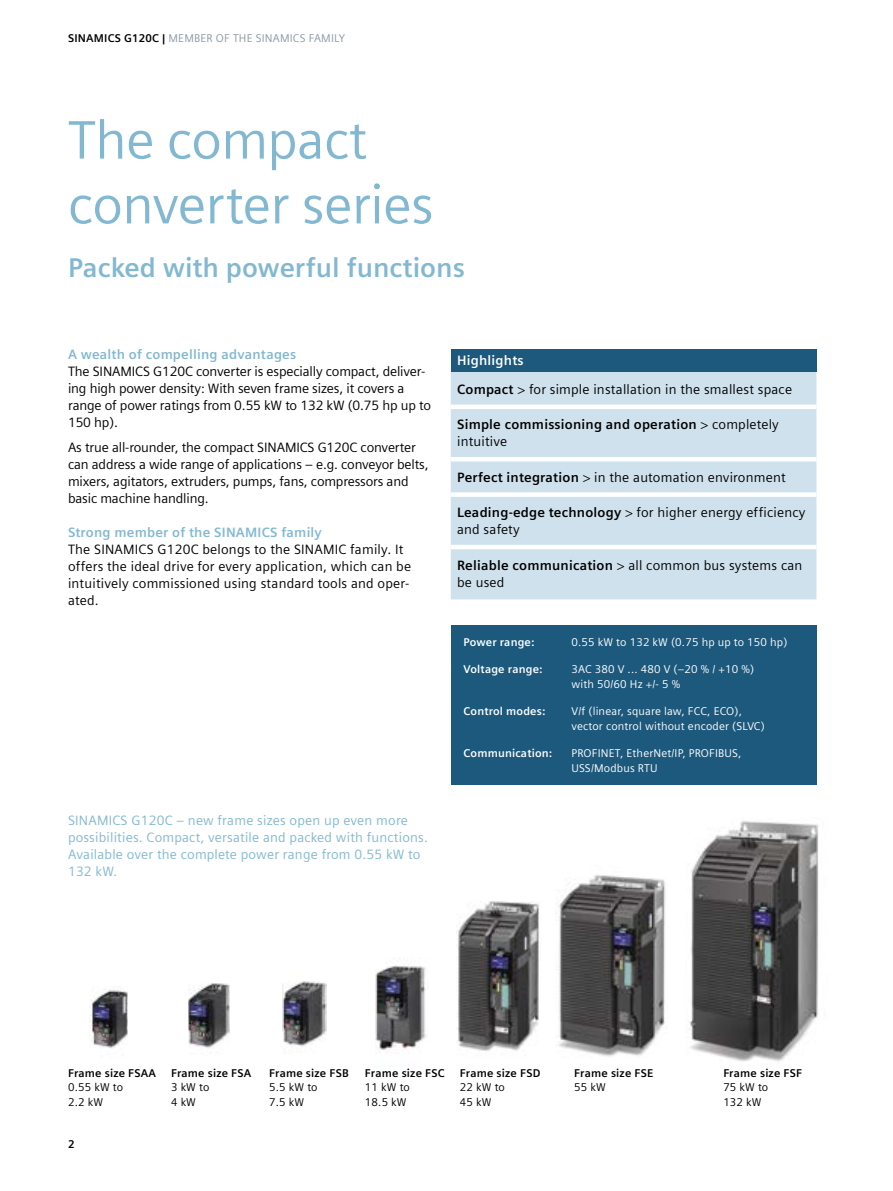
<style>
.page{position:relative;width:893px;height:1191px;background:#fff}
.page>*{position:absolute;margin:0;border:0;box-sizing:border-box;transform-origin:0 0}
.t1{font:54px/64.8px "Siemens Sans Global";letter-spacing:-.01em;color:#82b8d1}
.t2{font:700 27px "Siemens Sans Global";color:#82b8d1}
.t3{font:13.5px/17px "Siemens Sans Global";letter-spacing:.015em;color:#000}
.t4{font:13.5px/17px "Siemens Sans Global";letter-spacing:-.01em;color:#000}
.t5{font:13.5px/17px "Siemens Sans Global";letter-spacing:.015em;color:#82b8d1}
.t6{font:700 13.5px "Siemens Sans Global";letter-spacing:.015em;color:#82b8d1}
.t7{font:700 13.5px/17px "Siemens Sans Global";letter-spacing:.015em;color:#000}
.t8{font:700 13.5px "Siemens Sans Global";letter-spacing:.015em;color:#fff}
.t9{font:11.25px/14.7px "Siemens Sans Global";letter-spacing:.015em;color:#fff}
.t10{font:700 11.25px "Siemens Sans Global";letter-spacing:.015em;color:#000}
.t11{font:11.25px/14.7px "Siemens Sans Global";letter-spacing:.015em;color:#000}
.t12{font:700 11.25px "Siemens Sans Global";letter-spacing:.015em;color:#fff}
.t13{font:11.25px "Siemens Sans Global";letter-spacing:.015em;color:#8c9aa6}
.s1{font-weight:700;color:#000}
.s2{font-weight:700}
.s3{font-weight:400}
</style>
<div class="page">
<div style="left:451px;top:371px;width:365px;height:228px;background:#cfe1ec"></div>
<div style="left:451px;top:404px;width:365px;height:5px;background:#fff"></div>
<hr style="left:451px;top:457px;width:365px;height:4px;background:#fff">
<div style="left:451px;top:492px;width:365px;height:5px;background:#fff"></div>
<hr style="left:451px;top:545px;width:365px;height:4px;background:#fff">
<img style="left:90px;top:990px;width:38px;height:58px">
<img style="left:689px;top:821px;width:130px;height:240px">
<img style="left:558px;top:875px;width:108px;height:182px">
<img style="left:456px;top:901px;width:83px;height:150px">
<img style="left:376px;top:965px;width:50px;height:85px">
<img style="left:283px;top:981px;width:43px;height:66px">
<img style="left:188px;top:983px;width:42px;height:66px">
<div style="left:451px;top:625px;width:365px;height:159px;background:#1d597c"></div>
<div style="left:451px;top:349px;width:365px;height:22px;background:#1d597c"></div>
<p class="t13" style="left:68px;top:30px;width:279px"><span class="s1">SINAMICS G120C |</span> MEMBER OF THE SINAMICS FAMILY</p>
<h1 class="t1" style="left:68px;top:110px;width:367px">The compact converter series</h1>
<h2 class="t2" style="left:68px;top:252px;width:398px">Packed with powerful functions</h2>
<p class="t6" style="left:68px;top:346px;width:230px">A wealth of compelling advantages</p>
<p class="t4" style="left:68px;top:363px;width:364px">The SINAMICS G120C converter is especially compact, deliver&shy;ing high power density: With seven frame sizes, it covers a range of power ratings from 0.55 kW to 132 kW (0.75 hp up to 150 hp).</p>
<p class="t4" style="left:68px;top:439px;width:362px">As true all-rounder, the compact SINAMICS G120C converter can address a wide range of applications – e.g. conveyor belts, mixers, agitators, extruders, pumps, fans, compressors and basic machine handling.</p>
<p class="t6" style="left:68px;top:525px;width:255px">Strong member of the SINAMICS family</p>
<p class="t3" style="left:68px;top:542px;width:345px">The SINAMICS G120C belongs to the SINAMIC family. It offers the ideal drive for every application, which can be intuitively commissioned using standard tools and oper&shy;ated.</p>
<p class="t5" style="left:68px;top:812px;width:361px">SINAMICS G120C – new frame sizes open up even more possibilities. Compact, versatile and packed with functions.<br>Available over the complete power range from 0.55 kW to 132 kW.</p>
<p class="t8" style="left:457px;top:352px;width:68px">Highlights</p>
<p class="t3" style="left:457px;top:381px;width:337px"><span class="s2">Compact</span> &gt; for simple installation in the smallest space</p>
<p class="t7" style="left:457px;top:416px;width:323px">Simple commissioning and operation <span class="s3">&gt; completely intuitive</span></p>
<p class="t3" style="left:457px;top:469px;width:330px"><span class="s2">Perfect integration</span> &gt; in the automation environment</p>
<p class="t3" style="left:457px;top:504px;width:350px"><span class="s2">Leading-edge technology</span> &gt; for higher energy efficiency and safety</p>
<p class="t3" style="left:457px;top:557px;width:347px"><span class="s2">Reliable communication</span> &gt; all common bus systems can be used</p>
<p class="t12" style="left:463px;top:635px;width:72px">Power range:</p>
<p class="t9" style="left:571px;top:635px;width:217px">0.55 kW to 132 kW (0.75 hp up to 150 hp)</p>
<p class="t12" style="left:463px;top:663px;width:80px">Voltage range:</p>
<p class="t9" style="left:571px;top:662px;width:184px">3AC 380 V ... 480 V (–20 % / +10 %) with 50/60 Hz +/- 5 %</p>
<p class="t12" style="left:463px;top:705px;width:83px">Control modes:</p>
<p class="t9" style="left:571px;top:704px;width:195px">V/f (linear, square law, FCC, ECO), vector control without encoder (SLVC)</p>
<p class="t12" style="left:463px;top:747px;width:90px">Communication:</p>
<p class="t9" style="left:571px;top:746px;width:171px">PROFINET, EtherNet/IP, PROFIBUS,<br>USS/Modbus RTU</p>
<p class="t10" style="left:68px;top:1066px;width:90px">Frame size FSAA</p>
<p class="t11" style="left:68px;top:1080px;width:57px">0.55 kW to<br>2.2 kW</p>
<p class="t10" style="left:68px;top:1137px;width:8px">2</p>
<p class="t10" style="left:171px;top:1066px;width:82px">Frame size FSA</p>
<p class="t11" style="left:171px;top:1080px;width:40px">3 kW to<br>4 kW</p>
<p class="t10" style="left:269px;top:1066px;width:81px">Frame size FSB</p>
<p class="t11" style="left:269px;top:1080px;width:50px">5.5 kW to<br>7.5 kW</p>
<p class="t10" style="left:365px;top:1066px;width:81px">Frame size FSC</p>
<p class="t11" style="left:365px;top:1080px;width:46px">11 kW to<br>18.5 kW</p>
<p class="t10" style="left:460px;top:1066px;width:82px">Frame size FSD</p>
<p class="t11" style="left:460px;top:1080px;width:46px">22 kW to<br>45 kW</p>
<p class="t10" style="left:574px;top:1066px;width:81px">Frame size FSE</p>
<p class="t11" style="left:574px;top:1080px;width:33px">55 kW</p>
<p class="t10" style="left:723px;top:1066px;width:80px">Frame size FSF</p>
<p class="t11" style="left:723px;top:1080px;width:46px">75 kW to<br>132 kW</p>
</div>
